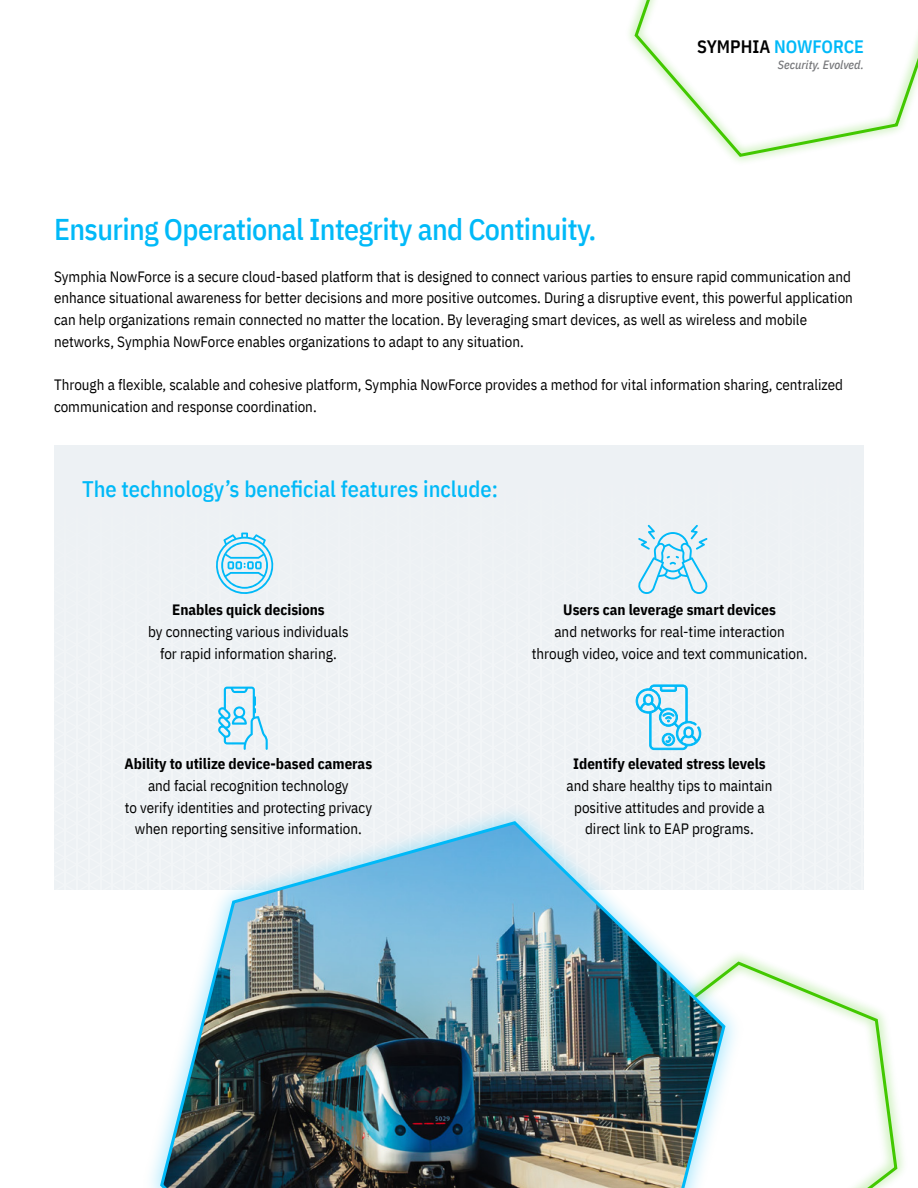
<style>
.page{position:relative;width:918px;height:1188px;background:#fff}
.page>*{position:absolute;margin:0;border:0;box-sizing:border-box;transform-origin:0 0}
.t1{font:500 30px "IBM Plex Sans Cond";letter-spacing:-.02em;color:#00b9f8}
.t2{font:500 22.5px "IBM Plex Sans Cond";color:#00b9f8}
.Sub_Sub{font:600 18px "IBM Plex Sans Cond";color:#00b9f8}
.t3{font:15px/21.8px "IBM Plex Sans Cond";color:#000;text-align:center}
.t4{font:700 15px "IBM Plex Sans Cond";color:#000}
.Sub_Sub-2{font:italic 500 12px "IBM Plex Sans Cond";color:#77787b}
.s1{color:#000}
</style>
<div class="page">
<svg style="left:633px;top:0;width:285px;height:159px"></svg>
<div style="left:583px;top:449px;width:24px;height:241px;background:#edf1f4"></div>
<div style="left:560px;top:449px;width:23px;height:241px;background:#edf1f4"></div>
<div style="left:536px;top:449px;width:24px;height:241px;background:#edf1f4"></div>
<div style="left:512px;top:449px;width:24px;height:241px;background:#edf1f4"></div>
<div style="left:488px;top:449px;width:24px;height:241px;background:#edf1f4"></div>
<div style="left:54px;top:449px;width:434px;height:241px;background:#edf1f4"></div>
<div style="left:54px;top:449px;width:410px;height:237px;background:#edf1f4"></div>
<div style="left:54px;top:449px;width:387px;height:223px;background:#edf1f4"></div>
<div style="left:54px;top:449px;width:363px;height:209px;background:#edf1f4"></div>
<div style="left:54px;top:449px;width:339px;height:196px;background:#edf1f4"></div>
<div style="left:54px;top:449px;width:315px;height:182px;background:#edf1f4"></div>
<div style="left:54px;top:449px;width:291px;height:168px;background:#edf1f4"></div>
<svg style="left:860px;top:1003px;width:39px;height:185px"></svg>
<svg style="left:151px;top:690px;width:709px;height:498px"></svg>
<img style="left:158px;top:819px;width:569px;height:369px">
<div style="left:54px;top:687px;width:259px;height:203px;background:#edf1f4"></div>
<div style="left:54px;top:449px;width:268px;height:154px;background:#edf1f4"></div>
<div style="left:594px;top:449px;width:270px;height:156px;background:#edf1f4"></div>
<div style="left:602px;top:684px;width:262px;height:206px;background:#edf1f4"></div>
<p class="Sub_Sub" style="left:697px;top:32px;width:168px"><span class="s1">SYMPHIA</span> NOWFORCE</p>
<p class="Sub_Sub-2" style="left:778px;top:56px;width:88px">Security. Evolved.</p>
<p class="t1" style="left:54px;top:206px;width:544px">Ensuring Operational Integrity and Continuity.</p>
<p class="t3" style="left:54px;top:264px;width:800px;text-align:left">Symphia NowForce is a secure cloud-based platform that is designed to connect various parties to ensure rapid communication and enhance situational awareness for better decisions and more positive outcomes. During a disruptive event, this powerful application can help organizations remain connected no matter the location. By leveraging smart devices, as well as wireless and mobile networks, Symphia NowForce enables organizations to adapt to any situation.</p>
<p class="t3" style="left:54px;top:373px;width:791px;text-align:left">Through a flexible, scalable and cohesive platform, Symphia NowForce provides a method for vital information sharing, centralized communication and response coordination.</p>
<p class="t2" style="left:82px;top:471px;width:417px">The technology’s beneficial features include:</p>
<p class="t4" style="left:172px;top:598px;width:154px">Enables quick decisions</p>
<p class="t3" style="left:148px;top:620px;width:202px">by connecting various individuals for rapid information sharing.</p>
<p class="t4" style="left:125px;top:752px;width:249px">Ability to utilize device-based cameras</p>
<p class="t3" style="left:125px;top:773px;width:249px">and facial recognition technology<br>to verify identities and protecting privacy when reporting sensitive information.</p>
<p class="t4" style="left:563px;top:598px;width:214px">Users can leverage smart devices</p>
<p class="t3" style="left:532px;top:620px;width:277px">and networks for real-time interaction through video, voice and text communication.</p>
<p class="t4" style="left:573px;top:752px;width:194px">Identify elevated stress levels</p>
<p class="t3" style="left:567px;top:773px;width:207px">and share healthy tips to maintain positive attitudes and provide a direct link to EAP programs.</p>
</div>
